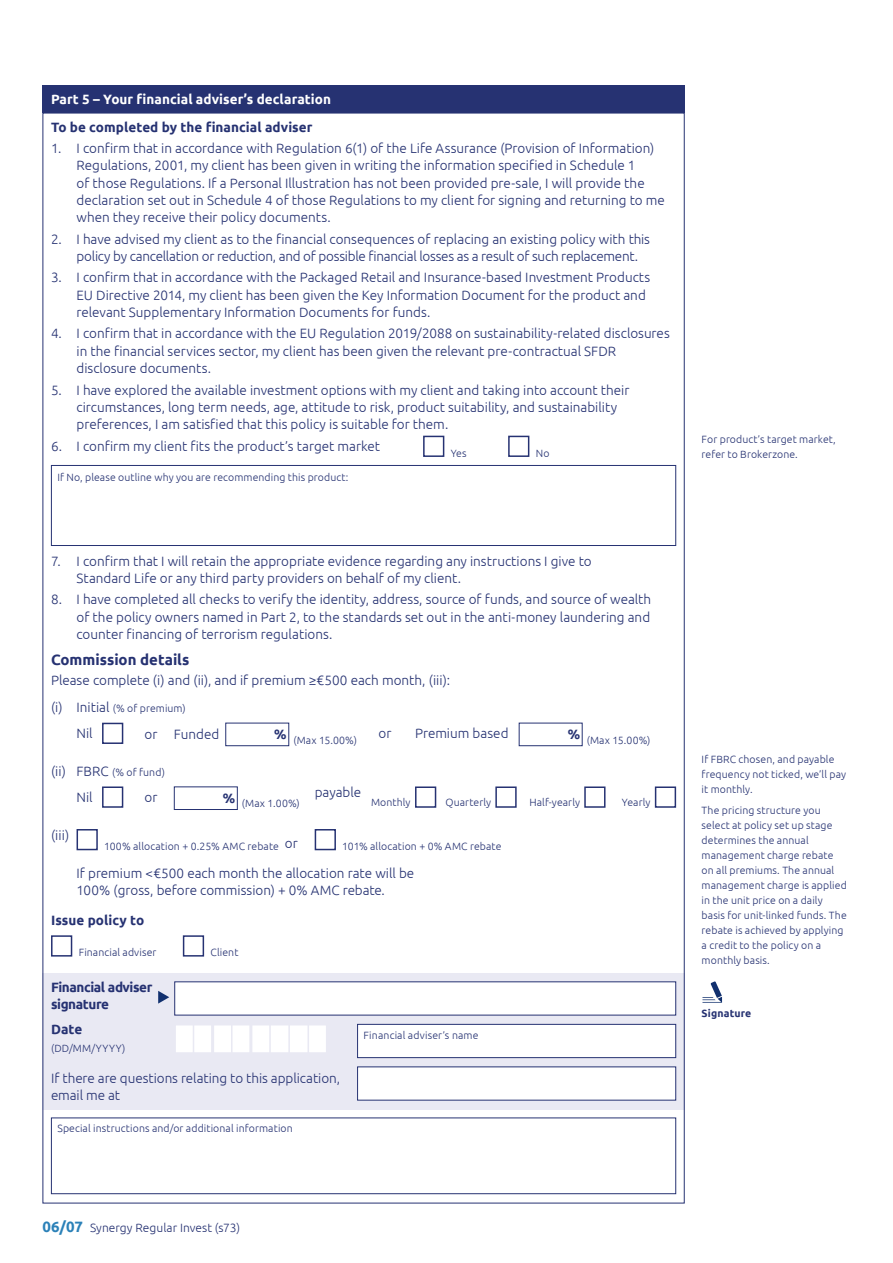
<style>
.page{position:relative;width:893px;height:1263px;background:#fff}
.page>*{position:absolute;margin:0;border:0;box-sizing:border-box;transform-origin:0 0}
.t1{font:700 15px "Ubuntu";color:#263272}
.t2{font:300 13.5px/17.2px "Ubuntu";color:#263272}
.t3{font:700 13.5px "Ubuntu";color:#263272}
.t4{font:700 13.5px "Ubuntu";letter-spacing:.005em;color:#fff}
.t5{font:700 13.5px/17.2px "Ubuntu";letter-spacing:-.03em;color:#263272}
.t6{font:300 12px "Ubuntu";letter-spacing:.005em;color:#263272}
.t7{font:300 10.5px/15px "Ubuntu";letter-spacing:.01em;color:#263272}
.t8{font:700 10.5px "Ubuntu";letter-spacing:.015em;color:#263272}
.s1{font-size:13.5px}
.s2{font-weight:700;font-size:15px;color:#2b81b8}
</style>
<div class="page">
<div style="left:43px;top:973px;width:642px;height:136px;background:#e9e9f3"></div>
<div style="left:51px;top:935px;width:21px;height:21px;background:#fff;border:2px solid #263272"></div>
<div style="left:183px;top:935px;width:21px;height:21px;background:#fff;border:2px solid #263272"></div>
<div style="left:43px;top:85px;width:642px;height:28px;background:#263272"></div>
<div style="left:77px;top:829px;width:21px;height:21px;background:#fff;border:2px solid #263272"></div>
<div style="left:315px;top:829px;width:21px;height:21px;background:#fff;border:2px solid #263272"></div>
<svg style="left:702px;top:981px;width:20px;height:22px"></svg>
<svg style="left:158px;top:991px;width:11px;height:12px"></svg>
<div style="left:174px;top:981px;width:502px;height:34px;background:#fff"></div>
<div style="left:357px;top:1024px;width:319px;height:34px;background:#fff;border:1px solid #263272"></div>
<div style="left:357px;top:1066px;width:319px;height:34px;background:#fff"></div>
<div style="left:174px;top:1024px;width:153px;height:30px;background:#fff;border:2px solid #e9e9f3"></div>
<hr style="left:308px;top:1024px;width:1px;height:30px;background:#e9e9f3">
<hr style="left:288px;top:1024px;width:2px;height:30px;background:#e9e9f3">
<hr style="left:269px;top:1024px;width:2px;height:30px;background:#e9e9f3">
<hr style="left:249px;top:1024px;width:3px;height:30px;background:#e9e9f3">
<hr style="left:231px;top:1024px;width:1px;height:30px;background:#e9e9f3">
<hr style="left:211px;top:1024px;width:3px;height:30px;background:#e9e9f3">
<hr style="left:193px;top:1024px;width:1px;height:30px;background:#e9e9f3">
<div style="left:51px;top:1117px;width:625px;height:77px;background:#fff;border:1px solid #263272"></div>
<div style="left:225px;top:723px;width:64px;height:23px;background:#fff;border:1px solid #263272"></div>
<div style="left:519px;top:723px;width:64px;height:23px;background:#fff;border:1px solid #263272"></div>
<div style="left:102px;top:723px;width:21px;height:21px;background:#fff;border:2px solid #263272"></div>
<div style="left:174px;top:786px;width:64px;height:24px;background:#fff;border:1px solid #263272"></div>
<div style="left:102px;top:786px;width:21px;height:22px;background:#fff;border:2px solid #263272"></div>
<div style="left:415px;top:786px;width:21px;height:22px;background:#fff;border:2px solid #263272"></div>
<div style="left:495px;top:786px;width:22px;height:22px;background:#fff;border:2px solid #263272"></div>
<div style="left:584px;top:786px;width:21px;height:22px;background:#fff;border:2px solid #263272"></div>
<div style="left:655px;top:786px;width:21px;height:22px;background:#fff;border:2px solid #263272"></div>
<div style="left:51px;top:465px;width:625px;height:81px;background:#fff;border:1px solid #263272"></div>
<div style="left:423px;top:436px;width:21px;height:21px;background:#fff;border:2px solid #263272"></div>
<div style="left:508px;top:436px;width:21px;height:21px;background:#fff;border:2px solid #263272"></div>
<p class="t4" style="left:51px;top:91px;width:282px">Part 5 – Your financial adviser’s declaration</p>
<p class="t3" style="left:51px;top:119px;width:263px">To be completed by the financial adviser</p>
<p class="t2" style="left:77px;top:139px;width:590px;text-indent:-26px">1. I confirm that in accordance with Regulation 6(1) of the Life Assurance (Provision of Information)<br>Regulations, 2001, my client has been given in writing the information specified in Schedule 1<br>of those Regulations. If a Personal Illustration has not been provided pre-sale, I will provide the declaration set out in Schedule 4 of those Regulations to my client for signing and returning to me when they receive their policy documents.</p>
<p class="t2" style="left:77px;top:230px;width:575px;text-indent:-26px">2. I have advised my client as to the financial consequences of replacing an existing policy with this policy by cancellation or reduction, and of possible financial losses as a result of such replacement.</p>
<p class="t2" style="left:77px;top:269px;width:575px;text-indent:-26px">3. I confirm that in accordance with the Packaged Retail and Insurance-based Investment Products<br>EU Directive 2014, my client has been given the Key Information Document for the product and relevant Supplementary Information Documents for funds.</p>
<p class="t2" style="left:77px;top:325px;width:595px;text-indent:-26px">4. I confirm that in accordance with the EU Regulation 2019/2088 on sustainability-related disclosures in the financial services sector, my client has been given the relevant pre-contractual SFDR disclosure documents.</p>
<p class="t2" style="left:77px;top:381px;width:554px;text-indent:-26px">5. I have explored the available investment options with my client and taking into account their circumstances, long term needs, age, attitude to risk, product suitability, and sustainability preferences, I am satisfied that this policy is suitable for them.</p>
<p class="t2" style="left:51px;top:437px;width:331px">6. I confirm my client fits the product’s target market</p>
<p class="t7" style="left:451px;top:445px;width:17px">Yes</p>
<p class="t7" style="left:536px;top:445px;width:15px">No</p>
<p class="t7" style="left:57px;top:469px;width:293px">If No, please outline why you are recommending this product:</p>
<p class="t2" style="left:77px;top:552px;width:517px;text-indent:-26px">7. I confirm that I will retain the appropriate evidence regarding any instructions I give to<br>Standard Life or any third party providers on behalf of my client.</p>
<p class="t2" style="left:77px;top:591px;width:576px;text-align:justify;text-indent:-26px">8. I have completed all checks to verify the identity, address, source of funds, and source of wealth of the policy owners named in Part 2, to the standards set out in the anti-money laundering and counter financing of terrorism regulations.</p>
<p class="t1" style="left:51px;top:651px;width:140px">Commission details</p>
<p class="t2" style="left:51px;top:671px;width:401px">Please complete (i) and (ii), and if premium ≥€500 each month, (iii):</p>
<p class="t7" style="left:51px;top:700px;width:136px"><span class="s1">(i) Initial</span> (% of premium)</p>
<p class="t2" style="left:77px;top:725px;width:18px">Nil</p>
<p class="t2" style="left:145px;top:725px;width:76px">or Funded</p>
<p class="t3" style="left:274px;top:726px;width:14px">%</p>
<p class="t2" style="left:378px;top:725px;width:14px">or</p>
<p class="t2" style="left:415px;top:725px;width:95px">Premium based</p>
<p class="t3" style="left:568px;top:726px;width:14px">%</p>
<p class="t7" style="left:293px;top:732px;width:65px">(Max 15.00%)</p>
<p class="t7" style="left:587px;top:732px;width:65px">(Max 15.00%)</p>
<p class="t7" style="left:51px;top:764px;width:116px"><span class="s1">(ii) FBRC</span> (% of fund)</p>
<p class="t2" style="left:77px;top:788px;width:18px">Nil</p>
<p class="t2" style="left:145px;top:788px;width:14px">or</p>
<p class="t3" style="left:223px;top:790px;width:14px">%</p>
<p class="t2" style="left:315px;top:783px;width:48px">payable</p>
<p class="t7" style="left:242px;top:796px;width:59px">(Max 1.00%)</p>
<p class="t7" style="left:371px;top:795px;width:41px">Monthly</p>
<p class="t7" style="left:445px;top:795px;width:47px">Quarterly</p>
<p class="t7" style="left:529px;top:795px;width:52px">Half-yearly</p>
<p class="t7" style="left:622px;top:795px;width:30px">Yearly</p>
<p class="t2" style="left:51px;top:826px;width:20px">(iii)</p>
<p class="t2" style="left:285px;top:834px;width:14px">or</p>
<p class="t7" style="left:104px;top:838px;width:176px">100% allocation + 0.25% AMC rebate</p>
<p class="t7" style="left:342px;top:838px;width:161px">101% allocation + 0% AMC rebate</p>
<p class="t2" style="left:77px;top:864px;width:339px">If premium &lt;€500 each month the allocation rate will be<br>100% (gross, before commission) + 0% AMC rebate.</p>
<p class="t3" style="left:51px;top:911px;width:95px">Issue policy to</p>
<p class="t7" style="left:79px;top:945px;width:79px">Financial adviser</p>
<p class="t7" style="left:210px;top:945px;width:29px">Client</p>
<p class="t5" style="left:51px;top:978px;width:103px">Financial adviser signature</p>
<p class="t3" style="left:51px;top:1021px;width:33px">Date</p>
<p class="t7" style="left:364px;top:1027px;width:117px">Financial adviser’s name</p>
<p class="t7" style="left:51px;top:1040px;width:76px">(DD/MM/YYYY)</p>
<p class="t2" style="left:51px;top:1069px;width:291px">If there are questions relating to this application, email me at</p>
<p class="t7" style="left:57px;top:1120px;width:237px">Special instructions and/or additional information</p>
<p class="t7" style="left:702px;top:431px;width:136px">For product’s target market, refer to Brokerzone.</p>
<p class="t7" style="left:702px;top:751px;width:146px">If FBRC chosen, and payable frequency not ticked, we’ll pay it monthly.</p>
<p class="t7" style="left:702px;top:803px;width:147px">The pricing structure you select at policy set up stage determines the annual management charge rebate on all premiums. The annual management charge is applied in the unit price on a daily basis for unit-linked funds. The rebate is achieved by applying a credit to the policy on a monthly basis.</p>
<p class="t8" style="left:702px;top:1007px;width:51px">Signature</p>
<p class="t6" style="left:43px;top:1220px;width:199px"><span class="s2">06/07</span> Synergy Regular Invest (s73)</p>
</div>
